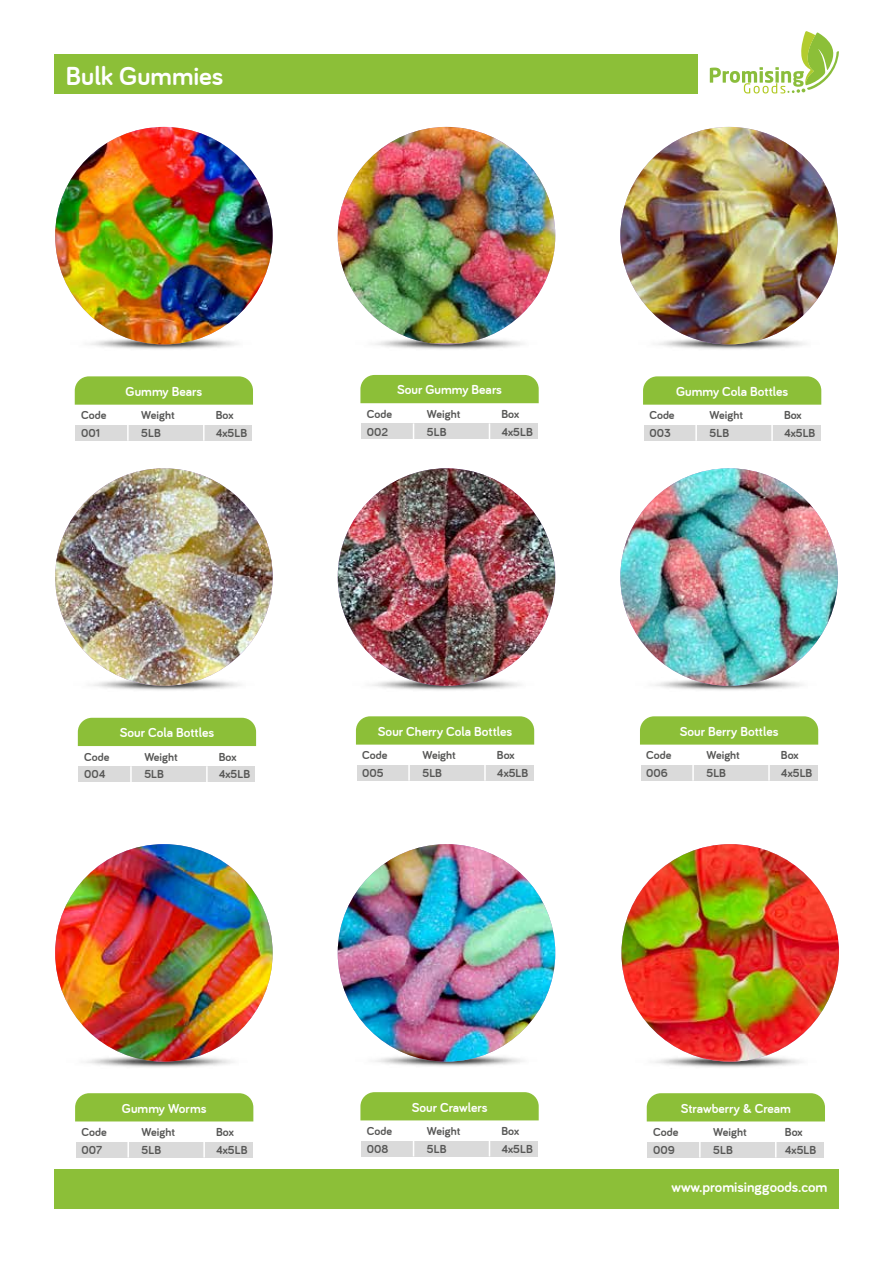
<style>
.page{position:relative;width:893px;height:1263px;background:#fff}
.page>*{position:absolute;margin:0;border:0;box-sizing:border-box;transform-origin:0 0}
.t1{font:700 27px "Bariol";color:#fff}
.t2{font:700 15px "Bariol";color:#fff}
.t3{font:700 13.5px "Bariol";color:#fff}
.t4{font:700 12px/17.9px "Bariol";color:#575756}
</style>
<div class="page">
<div style="left:54px;top:54px;width:643px;height:39px;background:#8cbf38"></div>
<div style="left:54px;top:1169px;width:785px;height:40px;background:#8cbf38"></div>
<img style="left:658px;top:337px;width:147px;height:13px">
<img style="left:620px;top:127px;width:218px;height:217px;border-radius:109px">
<svg style="left:643px;top:376px;width:178px;height:29px;background:#90c140"></svg>
<div style="left:644px;top:425px;width:176px;height:16px;background:#dadada"></div>
<svg style="left:695px;top:425px;width:2px;height:16px"></svg>
<svg style="left:771px;top:425px;width:2px;height:16px"></svg>
<img style="left:86px;top:1055px;width:147px;height:13px">
<img style="left:55px;top:844px;width:218px;height:218px;border-radius:109px">
<div style="left:75px;top:1093px;width:178px;height:28px;background:#8cbf38"></div>
<div style="left:76px;top:1142px;width:177px;height:15px;background:#dadada"></div>
<svg style="left:127px;top:1142px;width:2px;height:15px"></svg>
<svg style="left:203px;top:1142px;width:2px;height:15px"></svg>
<img style="left:655px;top:1055px;width:147px;height:13px">
<img style="left:621px;top:844px;width:218px;height:218px;border-radius:109px">
<div style="left:647px;top:1093px;width:178px;height:28px;background:#8cbf38"></div>
<div style="left:647px;top:1142px;width:177px;height:15px;background:#dadada"></div>
<svg style="left:699px;top:1142px;width:2px;height:15px"></svg>
<svg style="left:775px;top:1142px;width:1px;height:15px"></svg>
<img style="left:90px;top:337px;width:147px;height:13px">
<img style="left:55px;top:127px;width:218px;height:217px;border-radius:109px">
<svg style="left:75px;top:376px;width:178px;height:29px;background:#90c140"></svg>
<div style="left:76px;top:425px;width:176px;height:16px;background:#dadada"></div>
<svg style="left:127px;top:425px;width:2px;height:16px"></svg>
<svg style="left:203px;top:425px;width:2px;height:16px"></svg>
<svg style="left:710px;top:31px;width:129px;height:62px"></svg>
<img style="left:375px;top:343px;width:148px;height:7px">
<img style="left:338px;top:127px;width:217px;height:216px">
<div style="left:360px;top:375px;width:179px;height:28px;background:#8cbf38"></div>
<div style="left:361px;top:423px;width:177px;height:16px;background:#dadada"></div>
<svg style="left:413px;top:423px;width:1px;height:16px"></svg>
<svg style="left:489px;top:423px;width:1px;height:16px"></svg>
<img style="left:93px;top:678px;width:147px;height:13px">
<img style="left:55px;top:468px;width:218px;height:218px;border-radius:109px">
<div style="left:78px;top:718px;width:178px;height:28px;background:#8cbf38"></div>
<div style="left:79px;top:766px;width:176px;height:16px;background:#dadada"></div>
<svg style="left:130px;top:766px;width:2px;height:16px"></svg>
<svg style="left:206px;top:766px;width:2px;height:16px"></svg>
<img style="left:372px;top:678px;width:148px;height:13px">
<img style="left:338px;top:468px;width:217px;height:218px;border-radius:109px">
<svg style="left:356px;top:716px;width:178px;height:29px;background:#90c140"></svg>
<div style="left:357px;top:765px;width:176px;height:16px;background:#dadada"></div>
<svg style="left:408px;top:765px;width:2px;height:16px"></svg>
<svg style="left:484px;top:765px;width:2px;height:16px"></svg>
<img style="left:655px;top:678px;width:147px;height:13px">
<img style="left:620px;top:468px;width:218px;height:218px;border-radius:109px">
<svg style="left:640px;top:716px;width:178px;height:29px;background:#90c140"></svg>
<div style="left:641px;top:765px;width:176px;height:16px;background:#dadada"></div>
<svg style="left:692px;top:765px;width:2px;height:16px"></svg>
<svg style="left:768px;top:765px;width:2px;height:16px"></svg>
<img style="left:375px;top:1054px;width:148px;height:13px">
<img style="left:338px;top:844px;width:217px;height:218px;border-radius:109px">
<div style="left:360px;top:1092px;width:179px;height:28px;background:#8cbf38"></div>
<div style="left:361px;top:1141px;width:177px;height:15px;background:#dadada"></div>
<svg style="left:413px;top:1141px;width:1px;height:15px"></svg>
<svg style="left:489px;top:1141px;width:1px;height:15px"></svg>
<h1 class="t1" style="left:66px;top:61px;width:159px">Bulk Gummies</h1>
<p class="t4" style="left:81px;top:406px;width:27px">Code<br>001</p>
<p class="t3" style="left:126px;top:384px;width:78px">Gummy Bears</p>
<p class="t4" style="left:141px;top:406px;width:35px">Weight</p>
<p class="t4" style="left:216px;top:406px;width:19px">Box</p>
<p class="t4" style="left:141px;top:424px;width:21px">5LB</p>
<p class="t4" style="left:216px;top:424px;width:33px">4x5LB</p>
<p class="t3" style="left:397px;top:382px;width:106px">Sour Gummy Bears</p>
<p class="t3" style="left:676px;top:384px;width:114px">Gummy Cola Bottles</p>
<p class="t4" style="left:367px;top:405px;width:27px">Code<br>002</p>
<p class="t4" style="left:427px;top:405px;width:35px">Weight</p>
<p class="t4" style="left:501px;top:405px;width:19px">Box</p>
<p class="t4" style="left:427px;top:423px;width:21px">5LB</p>
<p class="t4" style="left:501px;top:423px;width:33px">4x5LB</p>
<p class="t4" style="left:649px;top:406px;width:27px">Code<br>003</p>
<p class="t4" style="left:710px;top:406px;width:35px">Weight</p>
<p class="t4" style="left:784px;top:406px;width:19px">Box</p>
<p class="t4" style="left:710px;top:424px;width:21px">5LB</p>
<p class="t4" style="left:784px;top:424px;width:33px">4x5LB</p>
<p class="t4" style="left:84px;top:748px;width:27px">Code<br>004</p>
<p class="t3" style="left:120px;top:725px;width:96px">Sour Cola Bottles</p>
<p class="t4" style="left:144px;top:748px;width:35px">Weight</p>
<p class="t4" style="left:219px;top:748px;width:19px">Box</p>
<p class="t4" style="left:144px;top:765px;width:21px">5LB</p>
<p class="t4" style="left:219px;top:765px;width:33px">4x5LB</p>
<p class="t3" style="left:378px;top:724px;width:136px">Sour Cherry Cola Bottles</p>
<p class="t4" style="left:362px;top:746px;width:27px">Code<br>005</p>
<p class="t4" style="left:422px;top:746px;width:35px">Weight</p>
<p class="t4" style="left:497px;top:746px;width:19px">Box</p>
<p class="t4" style="left:422px;top:764px;width:21px">5LB</p>
<p class="t4" style="left:497px;top:764px;width:33px">4x5LB</p>
<p class="t4" style="left:646px;top:746px;width:27px">Code<br>006</p>
<p class="t3" style="left:680px;top:724px;width:100px">Sour Berry Bottles</p>
<p class="t4" style="left:706px;top:746px;width:35px">Weight</p>
<p class="t4" style="left:781px;top:746px;width:19px">Box</p>
<p class="t4" style="left:706px;top:764px;width:21px">5LB</p>
<p class="t4" style="left:781px;top:764px;width:33px">4x5LB</p>
<p class="t4" style="left:81px;top:1123px;width:27px">Code<br>007</p>
<p class="t3" style="left:122px;top:1100px;width:86px">Gummy Worms</p>
<p class="t4" style="left:142px;top:1123px;width:35px">Weight</p>
<p class="t4" style="left:216px;top:1123px;width:19px">Box</p>
<p class="t4" style="left:142px;top:1141px;width:21px">5LB</p>
<p class="t4" style="left:216px;top:1141px;width:33px">4x5LB</p>
<p class="t4" style="left:367px;top:1122px;width:27px">Code<br>008</p>
<p class="t3" style="left:412px;top:1099px;width:77px">Sour Crawlers</p>
<p class="t4" style="left:427px;top:1122px;width:35px">Weight</p>
<p class="t4" style="left:501px;top:1122px;width:19px">Box</p>
<p class="t4" style="left:427px;top:1140px;width:21px">5LB</p>
<p class="t4" style="left:501px;top:1140px;width:33px">4x5LB</p>
<p class="t3" style="left:681px;top:1100px;width:112px">Strawberry &amp; Cream</p>
<p class="t4" style="left:653px;top:1123px;width:27px">Code<br>009</p>
<p class="t4" style="left:713px;top:1123px;width:35px">Weight</p>
<p class="t4" style="left:785px;top:1123px;width:19px">Box</p>
<p class="t4" style="left:713px;top:1141px;width:21px">5LB</p>
<p class="t4" style="left:785px;top:1141px;width:33px">4x5LB</p>
<p class="t2" style="left:671px;top:1179px;width:158px">www.promisinggoods.com</p>
</div>
